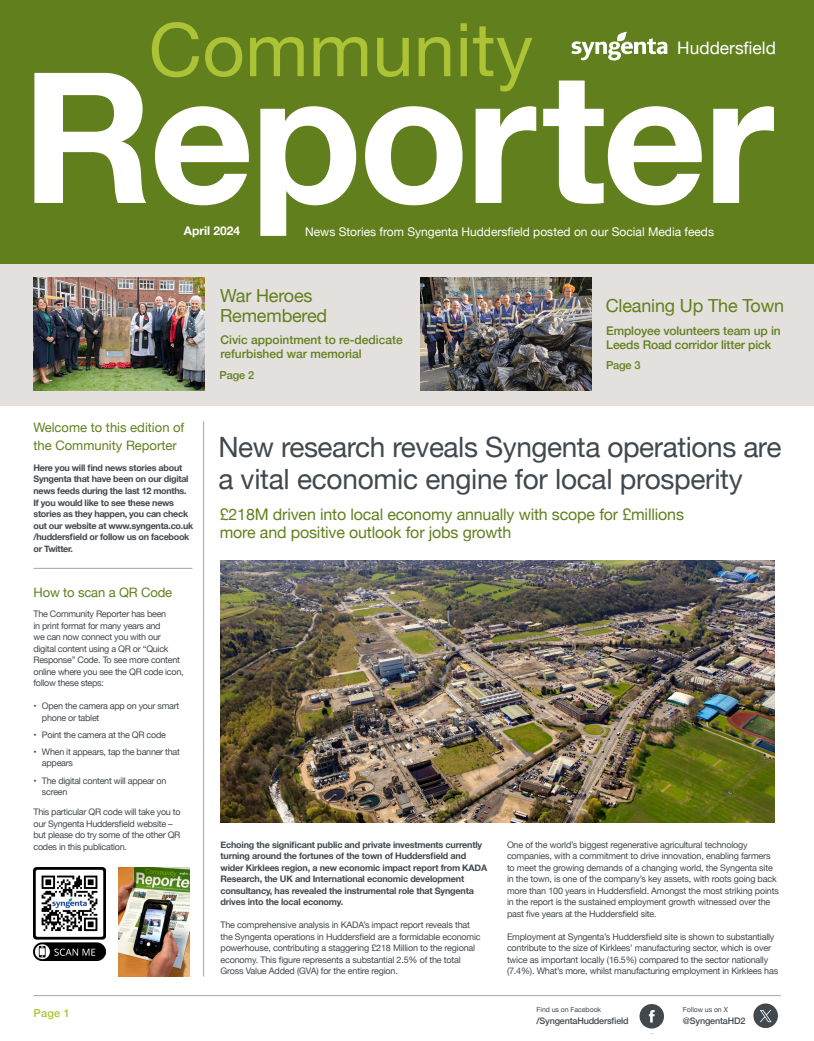
<style>
.page{position:relative;width:814px;height:1041px;background:#fff}
.page>*{position:absolute;margin:0;border:0;box-sizing:border-box;transform-origin:0 0}
.t1{font:700 182px "Helvetica Neue";letter-spacing:-.02em;color:#fff}
.t2{font:74px "Helvetica Neue";letter-spacing:.005em;color:#acc337}
.t3{font:28px "Helvetica Neue";letter-spacing:-.015em;color:#41494e}
.t4{font:18px "Helvetica Neue";letter-spacing:-.01em;color:#61801d}
.t5{font:17.3px "Helvetica Neue";color:#fff}
.t6{font:16px "Helvetica Neue";letter-spacing:-.01em;color:#61801d}
.t7{font:13px/18px "Helvetica Neue";color:#61801d}
.t8{font:500 12px/14px "Helvetica Neue";letter-spacing:-.01em;color:#61801d}
.t9{font:12px "Helvetica Neue";color:#fff}
.t10{font:700 12px "Helvetica Neue";color:#fff}
.t11{font:500 11px "Helvetica Neue";letter-spacing:-.015em;color:#61801d}
.t12{font:500 11px "Helvetica Neue";color:#acc337}
.t13{font:9px/11.5px "Helvetica Neue";letter-spacing:-.02em;color:#41494e}
.t14{font:700 9px/11.5px "Helvetica Neue";letter-spacing:-.02em;color:#41494e}
.t15{font:500 9px "Helvetica Neue";letter-spacing:-.02em;color:#41494e}
.t16{font:7px "Helvetica Neue";letter-spacing:-.01em;color:#41494e}
</style>
<div class="page">
<div style="left:0;top:258px;width:814px;height:148px;background:#e3e0dd"></div>
<div style="left:0;top:0;width:814px;height:263px;background:#61801d"></div>
<svg style="left:571px;top:32px;width:96px;height:28px"></svg>
<img style="left:33px;top:278px;width:171px;height:112px">
<img style="left:420px;top:278px;width:171px;height:112px">
<hr style="left:203px;top:421px;width:1px;height:555px;background:#41494e">
<hr style="left:33px;top:568px;width:159px;height:1px;background:#41494e">
<hr style="left:33px;top:995px;width:747px;height:1px;background:#41494e">
<svg style="left:639px;top:1004px;width:25px;height:30px"></svg>
<svg style="left:753px;top:1003px;width:24px;height:24px"></svg>
<img style="left:220px;top:560px;width:554px;height:262px">
<img style="left:33px;top:867px;width:73px;height:93px">
<img style="left:118px;top:867px;width:72px;height:109px">
<p class="t2" style="left:149px;top:-4px;width:386px">Community</p>
<p class="t5" style="left:677px;top:36px;width:100px">Huddersfield</p>
<p class="t1" style="left:22px;top:-5px;width:754px">Reporter</p>
<p class="t10" style="left:184px;top:221px;width:58px">April 2024</p>
<p class="t9" style="left:305px;top:222px;width:410px">News Stories from Syngenta Huddersfield posted on our Social Media feeds</p>
<p class="t7" style="left:33px;top:419px;width:152px">Welcome to this edition of the Community Reporter</p>
<p class="t14" style="left:33px;top:462px;width:150px">Here you will find news stories about</p>
<p class="t14" style="left:33px;top:473px;width:157px">Syngenta that have been on our digital</p>
<p class="t14" style="left:33px;top:485px;width:155px">news feeds during the last 12 months.</p>
<p class="t14" style="left:33px;top:496px;width:161px">If you would like to see these news stories as they happen, you can check out our website at www.syngenta.co.uk</p>
<p class="t14" style="left:33px;top:531px;width:157px">/huddersfield or follow us on facebook or Twitter.</p>
<p class="t7" style="left:33px;top:584px;width:140px">How to scan a QR Code</p>
<p class="t13" style="left:33px;top:608px;width:152px">The Community Reporter has been<br>in print format for many years and<br>we can now connect you with our digital content using a QR or “Quick<br>Response” Code. To see more content online where you see the QR code icon, follow these steps:</p>
<p class="t13" style="left:42px;top:700px;width:139px;text-indent:-9px">• Open the camera app on your smart phone or tablet</p>
<p class="t13" style="left:33px;top:729px;width:134px">• Point the camera at the QR code</p>
<p class="t13" style="left:42px;top:746px;width:139px;text-indent:-9px">• When it appears, tap the banner that appears</p>
<p class="t13" style="left:42px;top:775px;width:126px;text-indent:-9px">• The digital content will appear on screen</p>
<p class="t13" style="left:33px;top:806px;width:149px">This particular QR code will take you to our Syngenta Huddersfield website – but please do try some of the other QR codes in this publication.</p>
<p class="t4" style="left:220px;top:283px;width:94px">War Heroes</p>
<p class="t4" style="left:220px;top:303px;width:109px">Remembered</p>
<p class="t8" style="left:220px;top:332px;width:184px">Civic appointment to re-dedicate</p>
<p class="t8" style="left:220px;top:346px;width:143px">refurbished war memorial</p>
<p class="t11" style="left:220px;top:366px;width:36px">Page 2</p>
<p class="t4" style="left:605px;top:292px;width:180px">Cleaning Up The Town</p>
<p class="t8" style="left:606px;top:323px;width:176px">Employee volunteers team up in<br>Leeds Road corridor litter pick</p>
<p class="t11" style="left:606px;top:356px;width:36px">Page 3</p>
<p class="t3" style="left:218px;top:426px;width:564px">New research reveals Syngenta operations are</p>
<p class="t3" style="left:218px;top:458px;width:526px">a vital economic engine for local prosperity</p>
<p class="t6" style="left:220px;top:502px;width:465px">£218M driven into local economy annually with scope for £millions</p>
<p class="t6" style="left:220px;top:520px;width:293px">more and positive outlook for jobs growth</p>
<p class="t14" style="left:220px;top:839px;width:268px">Echoing the significant public and private investments currently turning around the fortunes of the town of Huddersfield and wider Kirklees region, a new economic impact report from KADA Research, the UK and International economic development consultancy, has revealed the instrumental role that Syngenta drives into the local economy.</p>
<p class="t13" style="left:220px;top:919px;width:262px">The comprehensive analysis in KADA’s impact report reveals that the Syngenta operations in Huddersfield are a formidable economic powerhouse, contributing a staggering £218 Million to the regional economy. This figure represents a substantial 2.5% of the total</p>
<p class="t13" style="left:220px;top:965px;width:179px">Gross Value Added (GVA) for the entire region.</p>
<p class="t13" style="left:507px;top:839px;width:273px">One of the world’s biggest regenerative agricultural technology companies, with a commitment to drive innovation, enabling farmers to meet the growing demands of a changing world, the Syngenta site in the town, is one of the company’s key assets, with roots going back more than 100 years in Huddersfield. Amongst the most striking points in the report is the sustained employment growth witnessed over the past five years at the Huddersfield site.</p>
<p class="t13" style="left:507px;top:931px;width:273px">Employment at Syngenta’s Huddersfield site is shown to substantially contribute to the size of Kirklees’ manufacturing sector, which is over twice as important locally (16.5%) compared to the sector nationally (7.4%). What’s more, whilst manufacturing employment in Kirklees has</p>
<p class="t12" style="left:33px;top:1004px;width:38px">Page 1</p>
<p class="t16" style="left:536px;top:1004px;width:66px">Find us on Facebook</p>
<p class="t15" style="left:536px;top:1013px;width:94px">/SyngentaHuddersfield</p>
<p class="t16" style="left:683px;top:1004px;width:46px">Follow us on X</p>
<p class="t15" style="left:683px;top:1013px;width:64px">@SyngentaHD2</p>
</div>
